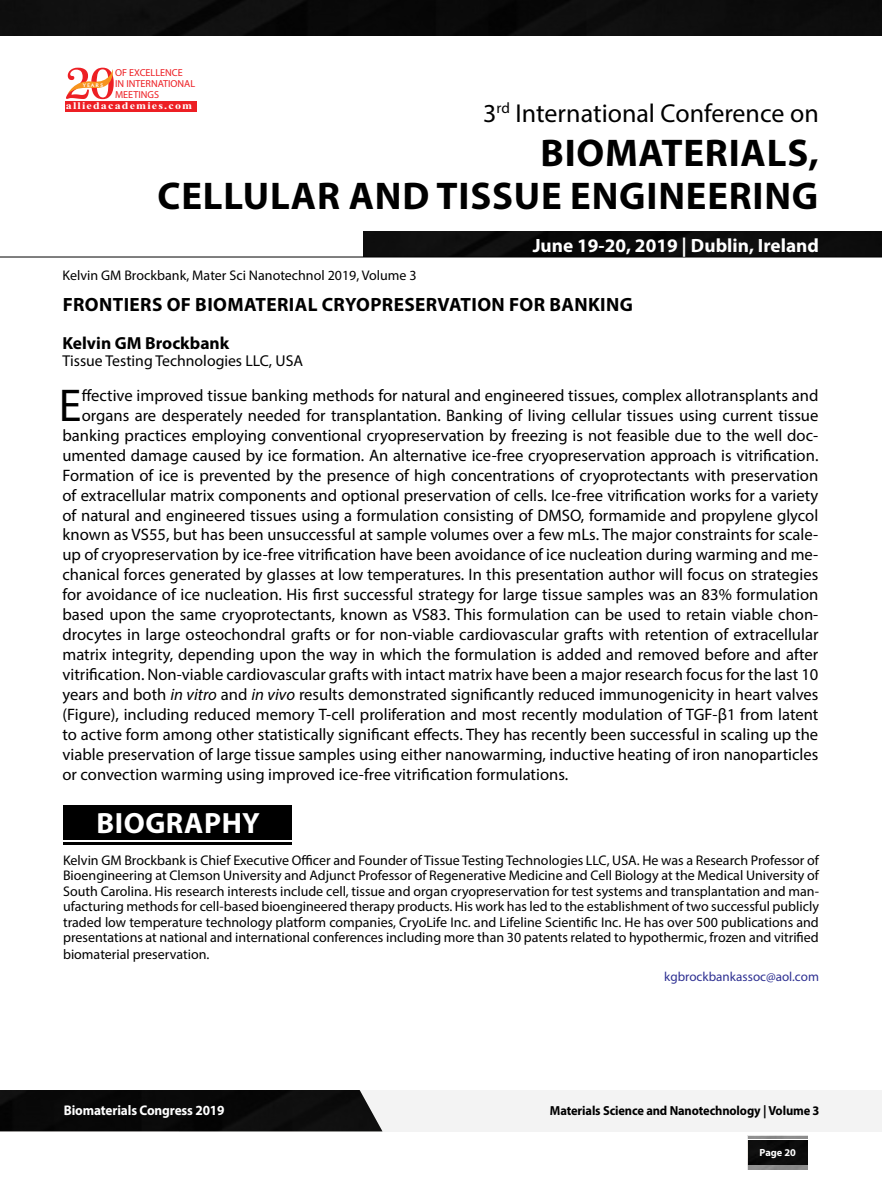
<style>
.page{position:relative;width:882px;height:1197px;background:#fff}
.page>*{position:absolute;margin:0;border:0;box-sizing:border-box;transform-origin:0 0}
.t1{font:46.2px "Myriad Pro";color:#000}
.t2{font:700 38.85px/42.7px "Myriad Pro";letter-spacing:.02em;color:#000;text-align:right}
.t3{font:700 29.4px "Myriad Pro";letter-spacing:.02em;color:#fff}
.t4{font:25.9px "Myriad Pro";color:#000}
.t5{font:700 19.25px "Myriad Pro";letter-spacing:.02em;color:#000}
.t6{font:700 19.25px "Myriad Pro";color:#fff}
.t7{font:700 17.5px "Myriad Pro";color:#000}
.t8{font:16.62px "Myriad Pro";color:#000}
.t9{font:15.75px "Myriad Pro";color:#000}
.t10{font:14px/15.4px "Myriad Pro";color:#000;text-align:justify}
.t11{font:700 14px "Myriad Pro";letter-spacing:-.01em;color:#fff;scale:.95 1}
.t12{font:700 13.12px "Myriad Pro";letter-spacing:-.01em;color:#000;scale:.95 1}
.t13{font:13.12px "Myriad Pro";color:#2e3092}
.t14{font:700 10.33px "Myriad Pro";color:#fff}
.t15{font:10.15px/10.8px "Myriad Pro";color:#ed1f24}
.t16{font:700 10.15px "Times New Roman";letter-spacing:.1em;color:#fff;scale:1.18 1}
.t17{font:5.25px "Oregon LDO Black";letter-spacing:.24em;color:#fff;scale:1.06 1}
.s1{font-style:italic}
</style>
<div class="page">
<img style="left:748px;top:1140px;width:60px;height:24px">
<hr style="left:748px;top:1136px;width:60px;height:3px;background:#000">
<div style="left:0;top:0;width:882px;height:35px;background:#0c0c0c"></div>
<div style="left:0;top:1090px;width:382px;height:41px;background:#090909"></div>
<div style="left:363px;top:231px;width:519px;height:26px;background:#0d0d0d"></div>
<hr style="left:0;top:257px;width:882px;height:1px;background:#000">
<div style="left:65px;top:101px;width:132px;height:10px;background:#ed1f24"></div>
<svg style="left:66px;top:68px;width:48px;height:31px"></svg>
<div style="left:63px;top:805px;width:228px;height:34px;background:#000"></div>
<hr style="left:63px;top:842px;width:228px;height:3px;background:#000">
<p class="t15" style="left:115px;top:67px;width:82px">OF EXCELLENCE<br>IN INTERNATIONAL<br>MEETINGS</p>
<p class="t16" style="left:66px;top:99px;width:109px">alliedacademies.com</p>
<p class="t17" style="left:83px;top:82px;width:21px">YEARS</p>
<h3 class="t4" style="left:483px;top:97px;width:337px">3<sup>rd</sup> International Conference on</h3>
<h2 class="t2" style="left:158px;top:130px;width:663px">BIOMATERIALS,<br>CELLULAR AND TISSUE ENGINEERING</h2>
<p class="t10" style="left:62px;top:267px;width:356px">Kelvin GM Brockbank, Mater Sci Nanotechnol 2019, Volume 3</p>
<p class="t6" style="left:533px;top:233px;width:288px">June 19-20, 2019 | Dublin, Ireland</p>
<p class="t5" style="left:63px;top:292px;width:572px">FRONTIERS OF BIOMATERIAL CRYOPRESERVATION FOR BANKING</p>
<p class="t7" style="left:62px;top:331px;width:168px">Kelvin GM Brockbank</p>
<p class="t9" style="left:62px;top:351px;width:242px">Tissue Testing Technologies LLC, USA</p>
<h1 class="t1" style="left:59px;top:377px;width:24px">E</h1>
<p class="t8" style="left:82px;top:385px;width:738px">ffective improved tissue banking methods for natural and engineered tissues, complex allotransplants and</p>
<p class="t8" style="left:82px;top:405px;width:738px">organs are desperately needed for transplantation. Banking of living cellular tissues using current tissue</p>
<p class="t8" style="left:62px;top:425px;width:757px">banking practices employing conventional cryopreservation by freezing is not feasible due to the well doc-</p>
<p class="t8" style="left:62px;top:445px;width:757px">umented damage caused by ice formation. An alternative ice-free cryopreservation approach is vitrification.</p>
<p class="t8" style="left:62px;top:465px;width:757px">Formation of ice is prevented by the presence of high concentrations of cryoprotectants with preservation</p>
<p class="t8" style="left:62px;top:485px;width:757px">of extracellular matrix components and optional preservation of cells. Ice-free vitrification works for a variety</p>
<p class="t8" style="left:62px;top:505px;width:757px">of natural and engineered tissues using a formulation consisting of DMSO, formamide and propylene glycol</p>
<p class="t8" style="left:62px;top:525px;width:757px">known as VS55, but has been unsuccessful at sample volumes over a few mLs. The major constraints for scale-</p>
<p class="t8" style="left:62px;top:545px;width:757px">up of cryopreservation by ice-free vitrification have been avoidance of ice nucleation during warming and me-</p>
<p class="t8" style="left:62px;top:565px;width:757px">chanical forces generated by glasses at low temperatures. In this presentation author will focus on strategies</p>
<p class="t8" style="left:62px;top:585px;width:757px">for avoidance of ice nucleation. His first successful strategy for large tissue samples was an 83% formulation</p>
<p class="t8" style="left:62px;top:604px;width:757px">based upon the same cryoprotectants, known as VS83. This formulation can be used to retain viable chon-</p>
<p class="t8" style="left:62px;top:624px;width:757px">drocytes in large osteochondral grafts or for non-viable cardiovascular grafts with retention of extracellular</p>
<p class="t8" style="left:62px;top:644px;width:757px">matrix integrity, depending upon the way in which the formulation is added and removed before and after</p>
<p class="t8" style="left:62px;top:664px;width:757px">vitrification. Non-viable cardiovascular grafts with intact matrix have been a major research focus for the last 10</p>
<p class="t8" style="left:62px;top:684px;width:757px">years and both <span class="s1">in vitro</span> and <span class="s1">in vivo</span> results demonstrated significantly reduced immunogenicity in heart valves</p>
<p class="t8" style="left:62px;top:704px;width:757px">(Figure), including reduced memory T-cell proliferation and most recently modulation of TGF-β1 from latent</p>
<p class="t8" style="left:62px;top:724px;width:757px">to active form among other statistically significant effects. They has recently been successful in scaling up the</p>
<p class="t8" style="left:62px;top:744px;width:757px">viable preservation of large tissue samples using either nanowarming, inductive heating of iron nanoparticles</p>
<p class="t8" style="left:62px;top:764px;width:507px">or convection warming using improved ice-free vitrification formulations.</p>
<h3 class="t3" style="left:96px;top:804px;width:165px">BIOGRAPHY</h3>
<p class="t10" style="left:63px;top:852px;width:757px">Kelvin GM Brockbank is Chief Executive Officer and Founder of Tissue Testing Technologies LLC, USA. He was a Research Professor of Bioengineering at Clemson University and Adjunct Professor of Regenerative Medicine and Cell Biology at the Medical University of South Carolina. His research interests include cell, tissue and organ cryopreservation for test systems and transplantation and man&shy;ufacturing methods for cell-based bioengineered therapy products. His work has led to the establishment of two successful publicly traded low temperature technology platform companies, CryoLife Inc. and Lifeline Scientific Inc. He has over 500 publications and presentations at national and international conferences including more than 30 patents related to hypothermic, frozen and vitrified</p>
<p class="t10" style="left:63px;top:946px;width:148px">biomaterial preservation.</p>
<p class="t13" style="left:664px;top:968px;width:156px">kgbrockbankassoc@aol.com</p>
<p class="t11" style="left:64px;top:1101px;width:171px">Biomaterials Congress 2019</p>
<p class="t12" style="left:550px;top:1102px;width:285px">Materials Science and Nanotechnology | Volume 3</p>
<p class="t14" style="left:760px;top:1146px;width:38px">Page 20</p>
</div>
